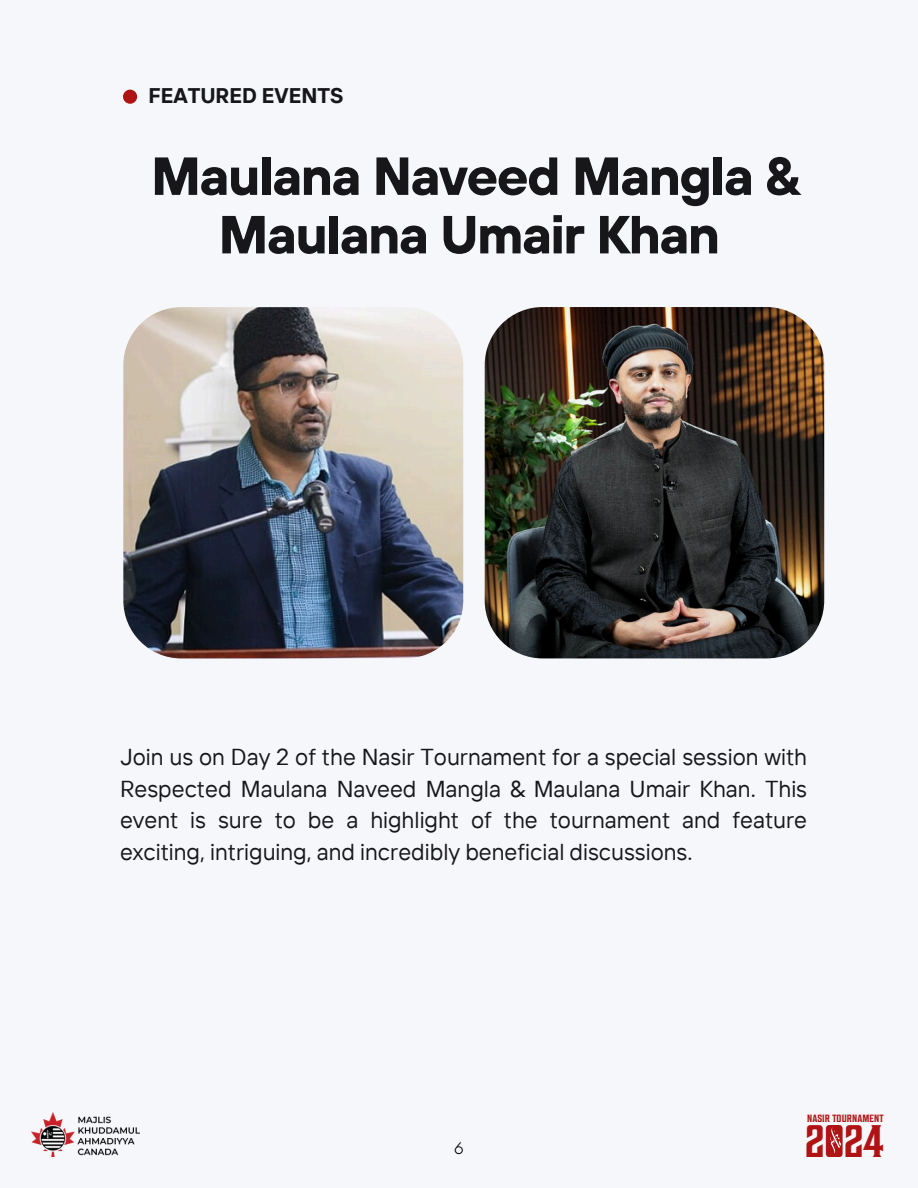
<style>
.page{position:relative;width:918px;height:1188px;background:#f6f7fa}
.page>*{position:absolute;margin:0;border:0;box-sizing:border-box;transform-origin:0 0}
.t1{font:700 53.55px/58.5px "TT Hoves";letter-spacing:-.03em;color:#171719;text-align:center}
.t2{font:45.6px "Sheepman";color:#af1313}
.t3{font:22.95px/31.5px "TT Interphases";color:#171719;text-align:justify}
.t4{font:700 21.15px "TT Interphases";color:#171719}
.t5{font:15.45px "Neue Einstellung";color:#000}
.t6{font:10.5px "Sheepman";letter-spacing:.01em;color:#af1313}
.s1{font-size:45.45px}
</style>
<div class="page">
<div style="left:123px;top:90px;width:14px;height:14px;background:#af1313;border-radius:50%"></div>
<img style="left:31px;top:1113px;width:108px;height:44px">
<img style="left:485px;top:307px;width:339px;height:351px;border-radius:58px">
<img style="left:123px;top:307px;width:340px;height:351px;border-radius:58px">
<img style="left:828px;top:1128px;width:13px;height:26px">
<p class="t4" style="left:148px;top:82px;width:196px">FEATURED EVENTS</p>
<h1 class="t1" style="left:151px;top:146px;width:651px">Maulana Naveed Mangla &amp;<br>Maulana Umair Khan</h1>
<p class="t3" style="left:120px;top:741px;width:689px">Join us on Day 2 of the Nasir Tournament for a special session with Respected Maulana Naveed Mangla &amp; Maulana Umair Khan. This event is sure to be a highlight of the tournament and feature exciting, intriguing, and incredibly beneficial discussions.</p>
<p class="t5" style="left:454px;top:1135px;width:11px">6</p>
<p class="t6" style="left:807px;top:1113px;width:78px">NASIR TOURNAMENT</p>
<h2 class="t2" style="left:805px;top:1116px;width:80px">2<span class="s1">0</span>24</h2>
</div>
